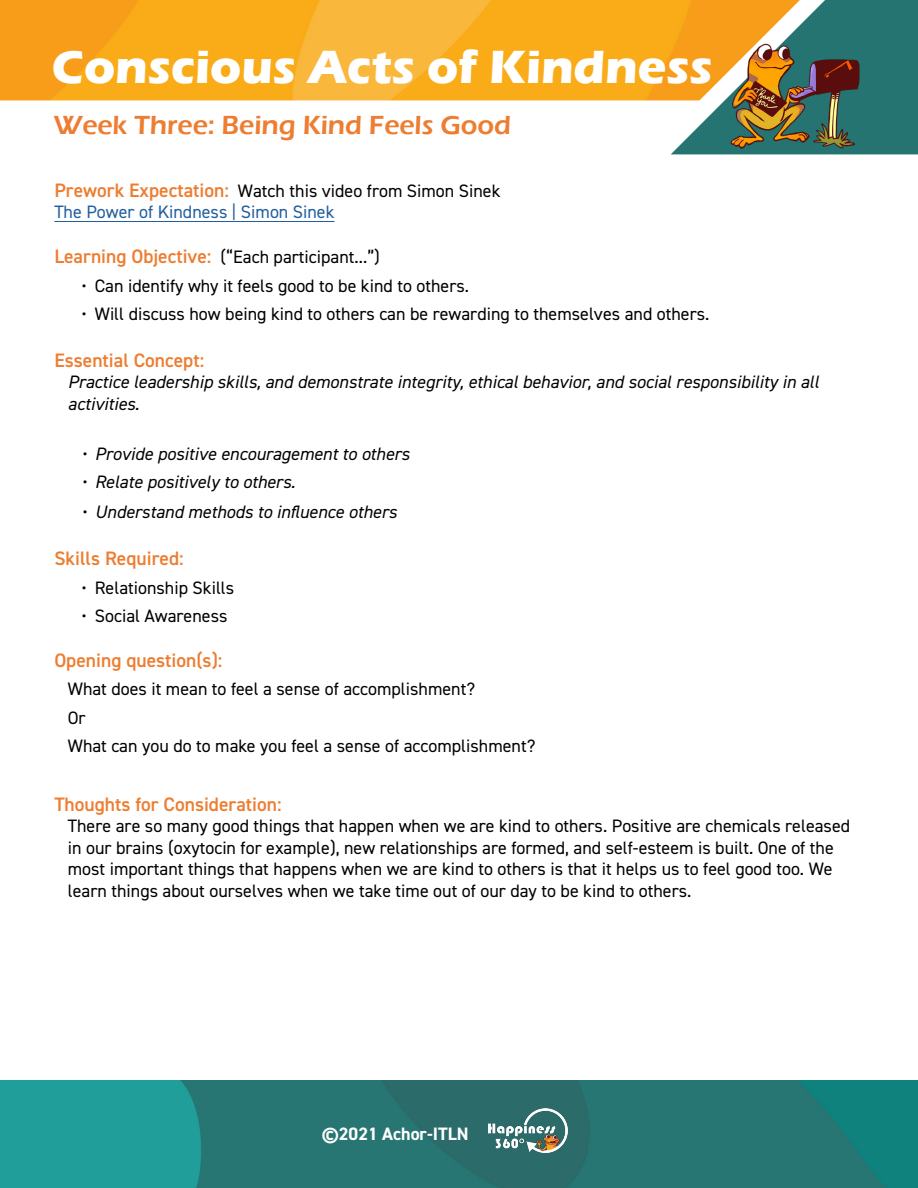
<style>
.page{position:relative;width:918px;height:1188px;background:#fff}
.page>*{position:absolute;margin:0;border:0;box-sizing:border-box;transform-origin:0 0}
.t1{font:700 48px "Eras ITC";color:#fff}
.t2{font:600 27px "Eras ITC";color:#ed7d31}
.t3{font:600 19.5px "DIN2014";color:#ed7d31}
.t4{font:18px/21.6px "DIN2014";color:#000}
.t5{font:italic 18px/21.6px "DIN2014";color:#000}
.t6{font:18px/21.6px "DIN2014";color:#215e9e}
.t7{font:700 18px "DIN2014";color:#fff}
.s1{font-weight:600;font-size:19.5px;color:#ed7d31}
.s2{color:#000}
</style>
<div class="page">
<img style="left:0;top:1080px;width:918px;height:108px">
<img style="left:0;top:0;width:671px;height:100px">
<img style="left:671px;top:0;width:247px;height:154px">
<img style="left:489px;top:1108px;width:79px;height:44px">
<img style="left:729px;top:43px;width:131px;height:105px">
<hr style="left:54px;top:221px;width:281px;height:1px;background:#215e9e">
<h1 class="t1" style="left:52px;top:40px;width:662px">Conscious Acts of Kindness</h1>
<h2 class="t2" style="left:54px;top:110px;width:459px">Week Three: Being Kind Feels Good</h2>
<p class="t6" style="left:54px;top:179px;width:448px"><span class="s1">Prework Expectation:</span> <span class="s2">Watch this video from Simon Sinek<br></span>The Power of Kindness | Simon Sinek</p>
<p class="t4" style="left:54px;top:246px;width:327px"><span class="s1">Learning Objective:</span> (“Each participant...”)</p>
<p class="t4" style="left:81px;top:274px;width:389px">• Can identify why it feels good to be kind to others.</p>
<p class="t4" style="left:81px;top:303px;width:630px">• Will discuss how being kind to others can be rewarding to themselves and others.</p>
<p class="t3" style="left:54px;top:347px;width:151px">Essential Concept:</p>
<p class="t5" style="left:68px;top:371px;width:753px">Practice leadership skills, and demonstrate integrity, ethical behavior, and social responsibility in all activities.</p>
<p class="t5" style="left:81px;top:443px;width:330px">• Provide positive encouragement to others</p>
<p class="t5" style="left:81px;top:471px;width:215px">• Relate positively to others.</p>
<p class="t5" style="left:81px;top:501px;width:317px">• Understand methods to influence others</p>
<p class="t3" style="left:54px;top:546px;width:131px">Skills Required:</p>
<p class="t4" style="left:81px;top:576px;width:154px">• Relationship Skills</p>
<p class="t4" style="left:81px;top:605px;width:148px">• Social Awareness</p>
<p class="t3" style="left:54px;top:647px;width:170px">Opening question(s):</p>
<p class="t4" style="left:68px;top:675px;width:469px;line-height:28.3px">What does it mean to feel a sense of accomplishment?<br>Or<br>What can you do to make you feel a sense of accomplishment?</p>
<p class="t3" style="left:54px;top:791px;width:229px">Thoughts for Consideration:</p>
<p class="t4" style="left:68px;top:815px;width:784px">There are so many good things that happen when we are kind to others. Positive are chemicals released in our brains (oxytocin for example), new relationships are formed, and self-esteem is built. One of the most important things that happens when we are kind to others is that it helps us to feel good too. We learn things about ourselves when we take time out of our day to be kind to others.</p>
<p class="t7" style="left:322px;top:1122px;width:148px">©2021 Achor-ITLN</p>
</div>
